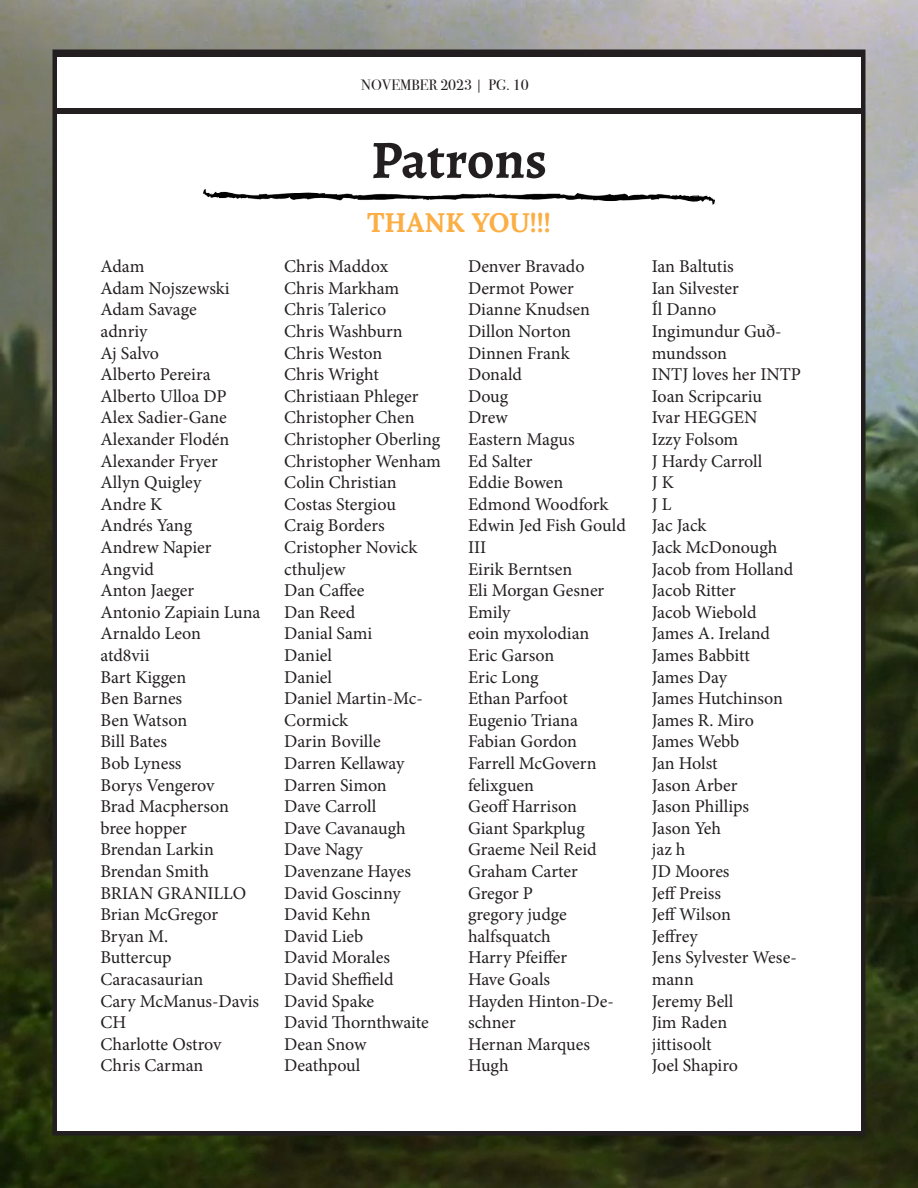
<style>
.page{position:relative;width:918px;height:1188px;background:#fff}
.page>*{position:absolute;margin:0;border:0;box-sizing:border-box;transform-origin:0 0}
.t1{font:700 54px "Alegreya";color:#231f20}
.t2{font:700 27px "Lora";color:#fbae44}
.t3{font:18px/21.6px "Minion Pro";color:#231f20}
.t4{font:15px "Bodoni Svty Two ITCTT";color:#231f20}
</style>
<div class="page">
<img style="left:0;top:0;width:918px;height:1188px">
<div style="left:55px;top:52px;width:808px;height:1081px;background:#fff"></div>
<div style="left:54px;top:51px;width:810px;height:6px;background:#231f20"></div>
<div style="left:54px;top:108px;width:810px;height:6px;background:#231f20"></div>
<img style="left:203px;top:190px;width:512px;height:15px">
<p class="t3" style="left:100px;top:256px;width:46px">Adam</p>
<p class="t3" style="left:100px;top:277px;width:131px">Adam Nojszewski</p>
<p class="t3" style="left:100px;top:299px;width:98px">Adam Savage</p>
<p class="t3" style="left:100px;top:321px;width:48px">adnriy</p>
<p class="t3" style="left:100px;top:342px;width:60px">Aj Salvo</p>
<p class="t3" style="left:100px;top:364px;width:112px">Alberto Pereira</p>
<p class="t3" style="left:100px;top:385px;width:128px">Alberto Ulloa DP</p>
<p class="t3" style="left:100px;top:407px;width:128px">Alex Sadier-Gane</p>
<p class="t3" style="left:100px;top:429px;width:131px">Alexander Flodén</p>
<p class="t3" style="left:100px;top:450px;width:119px">Alexander Fryer</p>
<p class="t3" style="left:100px;top:472px;width:102px">Allyn Quigley</p>
<p class="t3" style="left:100px;top:493px;width:63px">Andre K</p>
<p class="t3" style="left:100px;top:515px;width:93px">Andrés Yang</p>
<p class="t3" style="left:100px;top:537px;width:113px">Andrew Napier</p>
<p class="t3" style="left:100px;top:558px;width:55px">Angvid</p>
<p class="t3" style="left:100px;top:580px;width:95px">Anton Jaeger</p>
<p class="t3" style="left:100px;top:601px;width:162px">Antonio Zapiain Luna</p>
<p class="t3" style="left:100px;top:623px;width:102px">Arnaldo Leon</p>
<p class="t3" style="left:100px;top:645px;width:51px">atd8vii</p>
<p class="t3" style="left:100px;top:666px;width:88px">Bart Kiggen</p>
<p class="t3" style="left:100px;top:688px;width:83px">Ben Barnes</p>
<p class="t3" style="left:100px;top:709px;width:88px">Ben Watson</p>
<p class="t3" style="left:100px;top:731px;width:68px">Bill Bates</p>
<p class="t3" style="left:100px;top:753px;width:83px">Bob Lyness</p>
<p class="t3" style="left:100px;top:774px;width:115px">Borys Vengerov</p>
<p class="t3" style="left:100px;top:796px;width:130px">Brad Macpherson</p>
<p class="t3" style="left:100px;top:817px;width:88px">bree hopper</p>
<p class="t3" style="left:100px;top:839px;width:115px">Brendan Larkin</p>
<p class="t3" style="left:100px;top:861px;width:110px">Brendan Smith</p>
<p class="t3" style="left:100px;top:882px;width:147px">BRIAN GRANILLO</p>
<p class="t3" style="left:100px;top:904px;width:119px">Brian McGregor</p>
<p class="t3" style="left:100px;top:925px;width:69px">Bryan M.</p>
<p class="t3" style="left:100px;top:947px;width:73px">Buttercup</p>
<p class="t3" style="left:100px;top:969px;width:105px">Caracasaurian</p>
<p class="t3" style="left:100px;top:990px;width:160px">Cary McManus-Davis</p>
<p class="t3" style="left:100px;top:1012px;width:27px">CH</p>
<p class="t3" style="left:100px;top:1033px;width:123px">Charlotte Ostrov</p>
<p class="t3" style="left:100px;top:1055px;width:104px">Chris Carman</p>
<p class="t4" style="left:361px;top:73px;width:169px">NOVEMBER 2023 | PG. 10</p>
<p class="t1" style="left:371px;top:123px;width:177px">Patrons</p>
<p class="t2" style="left:367px;top:199px;width:185px">THANK YOU!!!</p>
<p class="t3" style="left:284px;top:256px;width:105px">Chris Maddox</p>
<p class="t3" style="left:284px;top:277px;width:117px">Chris Markham</p>
<p class="t3" style="left:284px;top:299px;width:103px">Chris Talerico</p>
<p class="t3" style="left:284px;top:321px;width:120px">Chris Washburn</p>
<p class="t3" style="left:284px;top:342px;width:100px">Chris Weston</p>
<p class="t3" style="left:284px;top:364px;width:96px">Chris Wright</p>
<p class="t3" style="left:284px;top:385px;width:136px">Christiaan Phleger</p>
<p class="t3" style="left:284px;top:407px;width:132px">Christopher Chen</p>
<p class="t3" style="left:284px;top:429px;width:157px">Christopher Oberling</p>
<p class="t3" style="left:284px;top:450px;width:158px">Christopher Wenham</p>
<p class="t3" style="left:284px;top:472px;width:114px">Colin Christian</p>
<p class="t3" style="left:284px;top:493px;width:113px">Costas Stergiou</p>
<p class="t3" style="left:284px;top:515px;width:102px">Craig Borders</p>
<p class="t3" style="left:284px;top:537px;width:135px">Cristopher Novick</p>
<p class="t3" style="left:284px;top:558px;width:63px">cthuljew</p>
<p class="t3" style="left:284px;top:580px;width:82px">Dan Caffee</p>
<p class="t3" style="left:284px;top:601px;width:73px">Dan Reed</p>
<p class="t3" style="left:284px;top:623px;width:90px">Danial Sami</p>
<p class="t3" style="left:284px;top:645px;width:49px">Daniel</p>
<p class="t3" style="left:284px;top:666px;width:49px">Daniel</p>
<p class="t3" style="left:284px;top:688px;width:140px">Daniel Martin-Mc-<br>Cormick</p>
<p class="t3" style="left:284px;top:731px;width:98px">Darin Boville</p>
<p class="t3" style="left:284px;top:753px;width:122px">Darren Kellaway</p>
<p class="t3" style="left:284px;top:774px;width:104px">Darren Simon</p>
<p class="t3" style="left:284px;top:796px;width:94px">Dave Carroll</p>
<p class="t3" style="left:284px;top:817px;width:123px">Dave Cavanaugh</p>
<p class="t3" style="left:284px;top:839px;width:80px">Dave Nagy</p>
<p class="t3" style="left:284px;top:861px;width:128px">Davenzane Hayes</p>
<p class="t3" style="left:284px;top:882px;width:118px">David Goscinny</p>
<p class="t3" style="left:284px;top:904px;width:88px">David Kehn</p>
<p class="t3" style="left:284px;top:925px;width:81px">David Lieb</p>
<p class="t3" style="left:284px;top:947px;width:107px">David Morales</p>
<p class="t3" style="left:284px;top:969px;width:111px">David Sheffield</p>
<p class="t3" style="left:284px;top:990px;width:91px">David Spake</p>
<p class="t3" style="left:284px;top:1012px;width:146px">David Thornthwaite</p>
<p class="t3" style="left:284px;top:1033px;width:84px">Dean Snow</p>
<p class="t3" style="left:284px;top:1055px;width:78px">Deathpoul</p>
<p class="t3" style="left:468px;top:256px;width:118px">Denver Bravado</p>
<p class="t3" style="left:468px;top:277px;width:107px">Dermot Power</p>
<p class="t3" style="left:468px;top:299px;width:123px">Dianne Knudsen</p>
<p class="t3" style="left:468px;top:321px;width:105px">Dillon Norton</p>
<p class="t3" style="left:468px;top:342px;width:103px">Dinnen Frank</p>
<p class="t3" style="left:468px;top:364px;width:56px">Donald</p>
<p class="t3" style="left:468px;top:385px;width:42px">Doug</p>
<p class="t3" style="left:468px;top:407px;width:41px">Drew</p>
<p class="t3" style="left:468px;top:429px;width:108px">Eastern Magus</p>
<p class="t3" style="left:468px;top:450px;width:66px">Ed Salter</p>
<p class="t3" style="left:468px;top:472px;width:97px">Eddie Bowen</p>
<p class="t3" style="left:468px;top:493px;width:142px">Edmond Woodfork</p>
<p class="t3" style="left:468px;top:515px;width:159px">Edwin Jed Fish Gould<br>III</p>
<p class="t3" style="left:468px;top:558px;width:106px">Eirik Berntsen</p>
<p class="t3" style="left:468px;top:580px;width:138px">Eli Morgan Gesner</p>
<p class="t3" style="left:468px;top:601px;width:44px">Emily</p>
<p class="t3" style="left:468px;top:623px;width:123px">eoin myxolodian</p>
<p class="t3" style="left:468px;top:645px;width:88px">Eric Garson</p>
<p class="t3" style="left:468px;top:666px;width:72px">Eric Long</p>
<p class="t3" style="left:468px;top:688px;width:101px">Ethan Parfoot</p>
<p class="t3" style="left:468px;top:709px;width:111px">Eugenio Triana</p>
<p class="t3" style="left:468px;top:731px;width:111px">Fabian Gordon</p>
<p class="t3" style="left:468px;top:753px;width:130px">Farrell McGovern</p>
<p class="t3" style="left:468px;top:774px;width:68px">felixguen</p>
<p class="t3" style="left:468px;top:796px;width:110px">Geoff Harrison</p>
<p class="t3" style="left:468px;top:817px;width:118px">Giant Sparkplug</p>
<p class="t3" style="left:468px;top:839px;width:130px">Graeme Neil Reid</p>
<p class="t3" style="left:468px;top:861px;width:111px">Graham Carter</p>
<p class="t3" style="left:468px;top:882px;width:66px">Gregor P</p>
<p class="t3" style="left:468px;top:904px;width:100px">gregory judge</p>
<p class="t3" style="left:468px;top:925px;width:84px">halfsquatch</p>
<p class="t3" style="left:468px;top:947px;width:101px">Harry Pfeiffer</p>
<p class="t3" style="left:468px;top:969px;width:84px">Have Goals</p>
<p class="t3" style="left:468px;top:990px;width:147px">Hayden Hinton-De&shy;schner</p>
<p class="t3" style="left:468px;top:1033px;width:123px">Hernan Marques</p>
<p class="t3" style="left:468px;top:1055px;width:42px">Hugh</p>
<p class="t3" style="left:652px;top:256px;width:84px">Ian Baltutis</p>
<p class="t3" style="left:652px;top:277px;width:89px">Ian Silvester</p>
<p class="t3" style="left:652px;top:299px;width:66px">Íl Danno</p>
<p class="t3" style="left:652px;top:321px;width:131px">Ingimundur Guð&shy;mundsson</p>
<p class="t3" style="left:652px;top:364px;width:151px">INTJ loves her INTP</p>
<p class="t3" style="left:652px;top:385px;width:112px">Ioan Scripcariu</p>
<p class="t3" style="left:652px;top:407px;width:107px">Ivar HEGGEN</p>
<p class="t3" style="left:652px;top:429px;width:88px">Izzy Folsom</p>
<p class="t3" style="left:652px;top:450px;width:112px">J Hardy Carroll</p>
<p class="t3" style="left:652px;top:472px;width:24px">J K</p>
<p class="t3" style="left:652px;top:493px;width:21px">J L</p>
<p class="t3" style="left:652px;top:515px;width:56px">Jac Jack</p>
<p class="t3" style="left:652px;top:537px;width:127px">Jack McDonough</p>
<p class="t3" style="left:652px;top:558px;width:143px">Jacob from Holland</p>
<p class="t3" style="left:652px;top:580px;width:86px">Jacob Ritter</p>
<p class="t3" style="left:652px;top:601px;width:106px">Jacob Wiebold</p>
<p class="t3" style="left:652px;top:623px;width:120px">James A. Ireland</p>
<p class="t3" style="left:652px;top:645px;width:100px">James Babbitt</p>
<p class="t3" style="left:652px;top:666px;width:77px">James Day</p>
<p class="t3" style="left:652px;top:688px;width:133px">James Hutchinson</p>
<p class="t3" style="left:652px;top:709px;width:104px">James R. Miro</p>
<p class="t3" style="left:652px;top:731px;width:89px">James Webb</p>
<p class="t3" style="left:652px;top:753px;width:67px">Jan Holst</p>
<p class="t3" style="left:652px;top:774px;width:87px">Jason Arber</p>
<p class="t3" style="left:652px;top:796px;width:99px">Jason Phillips</p>
<p class="t3" style="left:652px;top:817px;width:71px">Jason Yeh</p>
<p class="t3" style="left:652px;top:839px;width:35px">jaz h</p>
<p class="t3" style="left:652px;top:861px;width:79px">JD Moores</p>
<p class="t3" style="left:652px;top:882px;width:71px">Jeff Preiss</p>
<p class="t3" style="left:652px;top:904px;width:81px">Jeff Wilson</p>
<p class="t3" style="left:652px;top:925px;width:47px">Jeffrey</p>
<p class="t3" style="left:652px;top:947px;width:146px">Jens Sylvester Wese&shy;mann</p>
<p class="t3" style="left:652px;top:990px;width:83px">Jeremy Bell</p>
<p class="t3" style="left:652px;top:1012px;width:77px">Jim Raden</p>
<p class="t3" style="left:652px;top:1033px;width:61px">jittisoolt</p>
<p class="t3" style="left:652px;top:1055px;width:88px">Joel Shapiro</p>
</div>
